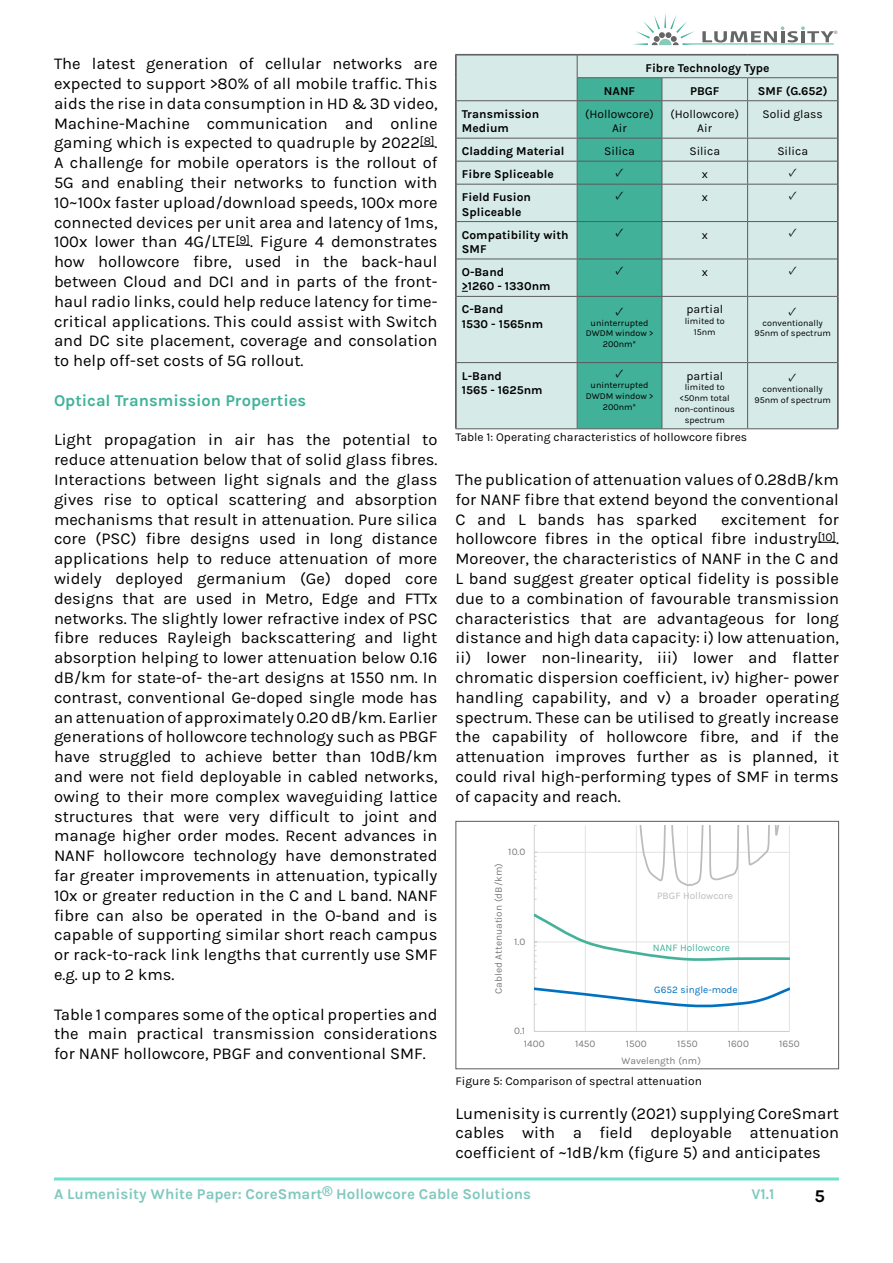
<style>
.page{position:relative;width:893px;height:1263px;background:#fff}
.page>*{position:absolute;margin:0;border:0;box-sizing:border-box;transform-origin:0 0}
.t1{font:700 18px "Karla";color:#000}
.t2{font:16.5px/19.8px "Karla";color:#000;text-align:justify}
.t3{font:700 16.5px "Karla";color:#41b299}
.t4{font:700 15px "Karla";color:#80c8c0}
.t5{font:700 12px/14.4px "Karla";color:#000}
.t6{font:12px/14.4px "Karla";color:#000;text-align:center}
.t7{font:12px "Minion Pro";color:#000}
.t8{font:10.05px "Karla";color:#7b7b7b}
.t9{font:10.05px "Karla";color:#0070c0}
.t10{font:10.05px "Karla";color:#44b299}
.t11{font:10.05px "Karla";color:#bdbcbc}
.t12{font:9px/10.8px "Karla";color:#000;text-align:center}
.t13{font:4.5px "Arial";color:#656665}
</style>
<div class="page">
<hr style="left:54px;top:1177px;width:785px;height:3px;background:#6de1ce">
<svg style="left:633px;top:13px;width:201px;height:32px"></svg>
<svg style="left:420px;top:146px;width:15px;height:1px"></svg>
<svg style="left:236px;top:245px;width:14px;height:1px"></svg>
<svg style="left:818px;top:542px;width:18px;height:1px"></svg>
<svg style="left:455px;top:54px;width:384px;height:375px;background:#b1d7cf"></svg>
<hr style="left:534px;top:852px;width:255px;height:1px;background:#e3e3e3">
<hr style="left:585px;top:825px;width:1px;height:206px;background:#e3e3e3">
<hr style="left:636px;top:825px;width:1px;height:206px;background:#e3e3e3">
<hr style="left:687px;top:825px;width:1px;height:206px;background:#e3e3e3">
<hr style="left:738px;top:825px;width:1px;height:206px;background:#e3e3e3">
<hr style="left:789px;top:825px;width:1px;height:206px;background:#e3e3e3">
<hr style="left:534px;top:825px;width:1px;height:206px;background:#d0d0d0">
<svg style="left:535px;top:852px;width:2px;height:21px"></svg>
<hr style="left:534px;top:1031px;width:255px;height:1px;background:#d0d0d0">
<svg style="left:534px;top:913px;width:256px;height:56px"></svg>
<svg style="left:534px;top:987px;width:256px;height:21px"></svg>
<svg style="left:639px;top:825px;width:101px;height:62px"></svg>
<svg style="left:746px;top:825px;width:33px;height:41px"></svg>
<div style="left:455px;top:821px;width:384px;height:248px;border:1px solid #5b5a5c"></div>
<p class="t2" style="left:54px;top:54px;width:385px">The latest generation of cellular networks are expected to support &gt;80% of all mobile traffic. This aids the rise in data consumption in HD &amp; 3D video, Machine-Machine communication and online gaming which is expected to quadruple by 2022<sup>[8]</sup>.<br>A challenge for mobile operators is the rollout of 5G and enabling their networks to function with 10~100x faster upload/download speeds, 100x more connected devices per unit area and latency of 1ms, 100x lower than 4G/LTE<sup>[9]</sup>. Figure 4 demonstrates how hollowcore fibre, used in the back-haul between Cloud and DCI and in parts of the front&shy;haul radio links, could help reduce latency for time&shy;critical applications. This could assist with Switch and DC site placement, coverage and consolation to help off-set costs of 5G rollout.</p>
<p class="t3" style="left:54px;top:391px;width:254px">Optical Transmission Properties</p>
<p class="t2" style="left:54px;top:430px;width:385px">Light propagation in air has the potential to reduce attenuation below that of solid glass fibres.<br>Interactions between light signals and the glass gives rise to optical scattering and absorption mechanisms that result in attenuation. Pure silica core (PSC) fibre designs used in long distance applications help to reduce attenuation of more widely deployed germanium (Ge) doped core designs that are used in Metro, Edge and FTTx networks. The slightly lower refractive index of PSC fibre reduces Rayleigh backscattering and light absorption helping to lower attenuation below 0.16 dB/km for state-of- the-art designs at 1550 nm. In contrast, conventional Ge-doped single mode has an attenuation of approximately 0.20 dB/km. Earlier generations of hollowcore technology such as PBGF have struggled to achieve better than 10dB/km and were not field deployable in cabled networks, owing to their more complex waveguiding lattice structures that were very difficult to joint and manage higher order modes. Recent advances in NANF hollowcore technology have demonstrated far greater improvements in attenuation, typically 10x or greater reduction in the C and L band. NANF fibre can also be operated in the O-band and is capable of supporting similar short reach campus or rack-to-rack link lengths that currently use SMF e.g. up to 2 kms.</p>
<p class="t2" style="left:54px;top:1004px;width:385px">Table 1 compares some of the optical properties and the main practical transmission considerations for NANF hollowcore, PBGF and conventional SMF.</p>
<p class="t5" style="left:645px;top:61px;width:126px">Fibre Technology Type</p>
<p class="t13" style="left:834px;top:30px;width:5px">®</p>
<p class="t5" style="left:604px;top:84px;width:33px">NANF</p>
<p class="t5" style="left:690px;top:84px;width:31px">PBGF</p>
<p class="t5" style="left:758px;top:84px;width:71px">SMF (G.652)</p>
<p class="t5" style="left:462px;top:107px;width:79px">Transmission<br>Medium</p>
<p class="t6" style="left:585px;top:107px;width:70px">(Hollowcore)<br>Air</p>
<p class="t6" style="left:670px;top:107px;width:70px">(Hollowcore)<br>Air</p>
<p class="t6" style="left:763px;top:107px;width:62px">Solid glass</p>
<p class="t5" style="left:462px;top:144px;width:104px">Cladding Material</p>
<p class="t6" style="left:604px;top:144px;width:32px">Silica</p>
<p class="t6" style="left:689px;top:144px;width:32px">Silica</p>
<p class="t6" style="left:777px;top:144px;width:32px">Silica</p>
<p class="t5" style="left:462px;top:167px;width:93px">Fibre Spliceable</p>
<p class="t7" style="left:615px;top:164px;width:10px">✓</p>
<p class="t6" style="left:702px;top:167px;width:8px">x</p>
<p class="t7" style="left:789px;top:164px;width:10px">✓</p>
<p class="t5" style="left:462px;top:190px;width:71px">Field Fusion<br>Spliceable</p>
<p class="t7" style="left:615px;top:187px;width:10px">✓</p>
<p class="t6" style="left:702px;top:190px;width:8px">x</p>
<p class="t7" style="left:789px;top:187px;width:10px">✓</p>
<p class="t5" style="left:462px;top:227px;width:108px">Compatibility with<br>SMF</p>
<p class="t7" style="left:615px;top:224px;width:10px">✓</p>
<p class="t6" style="left:702px;top:228px;width:8px">x</p>
<p class="t7" style="left:789px;top:224px;width:10px">✓</p>
<p class="t5" style="left:462px;top:265px;width:90px">O-Band<br>&gt;1260 - 1330nm</p>
<p class="t7" style="left:615px;top:262px;width:10px">✓</p>
<p class="t6" style="left:702px;top:265px;width:8px">x</p>
<p class="t7" style="left:789px;top:262px;width:10px">✓</p>
<p class="t5" style="left:462px;top:302px;width:83px">C-Band<br>1530 - 1565nm</p>
<p class="t7" style="left:615px;top:303px;width:10px">✓</p>
<p class="t6" style="left:686px;top:302px;width:38px">partial</p>
<p class="t12" style="left:685px;top:316px;width:42px">limited to<br>15nm</p>
<p class="t7" style="left:789px;top:303px;width:10px">✓</p>
<p class="t12" style="left:754px;top:317px;width:78px">conventionally<br>95nm of spectrum</p>
<p class="t12" style="left:586px;top:317px;width:69px">uninterrupted<br>DWDM window &gt;<br>200nm*</p>
<p class="t5" style="left:462px;top:368px;width:82px">L-Band<br>1565 - 1625nm</p>
<p class="t7" style="left:615px;top:365px;width:10px">✓</p>
<p class="t12" style="left:586px;top:380px;width:69px">uninterrupted<br>DWDM window &gt;<br>200nm*</p>
<p class="t6" style="left:686px;top:369px;width:38px">partial</p>
<p class="t12" style="left:674px;top:382px;width:62px">limited to &lt;50nm total non-continous spectrum</p>
<p class="t6" style="left:455px;top:430px;width:293px">Table 1: Operating characteristics of hollowcore fibres</p>
<p class="t7" style="left:789px;top:369px;width:10px">✓</p>
<p class="t12" style="left:754px;top:383px;width:78px">conventionally<br>95nm of spectrum</p>
<p class="t2" style="left:455px;top:470px;width:385px">The publication of attenuation values of 0.28dB/km for NANF fibre that extend beyond the conventional C and L bands has sparked</p>
<p class="t2" style="left:455px;top:509px;width:385px;text-indent:266px">excitement for hollowcore fibres in the optical fibre industry<sup>[10]</sup>.<br>Moreover, the characteristics of NANF in the C and L band suggest greater optical fidelity is possible due to a combination of favourable transmission characteristics that are advantageous for long distance and high data capacity: i) low attenuation, ii) lower non-linearity, iii) lower and flatter chromatic dispersion coefficient, iv) higher- power handling capability, and v) a broader operating spectrum. These can be utilised to greatly increase the capability of hollowcore fibre, and if the attenuation improves further as is planned, it could rival high-performing types of SMF in terms of capacity and reach.</p>
<p class="t8" style="left:508px;top:846px;width:19px">10.0</p>
<p class="t8" style="left:493px;top:994px;width:132px;rotate:-90deg">Cabled Attenuation (dB/km)</p>
<p class="t8" style="left:514px;top:936px;width:13px">1.0</p>
<p class="t8" style="left:514px;top:1025px;width:13px">0.1</p>
<p class="t11" style="left:657px;top:890px;width:77px">PBGF Hollowcore</p>
<p class="t10" style="left:653px;top:942px;width:79px">NANF Hollowcore</p>
<p class="t9" style="left:654px;top:984px;width:85px">G652 single-mode</p>
<p class="t8" style="left:524px;top:1038px;width:22px">1400</p>
<p class="t8" style="left:575px;top:1038px;width:22px">1450</p>
<p class="t8" style="left:626px;top:1038px;width:22px">1500</p>
<p class="t8" style="left:677px;top:1038px;width:22px">1550</p>
<p class="t8" style="left:728px;top:1038px;width:22px">1600</p>
<p class="t8" style="left:779px;top:1038px;width:22px">1650</p>
<p class="t8" style="left:622px;top:1055px;width:81px">Wavelength (nm)</p>
<p class="t6" style="left:455px;top:1074px;width:248px">Figure 5: Comparison of spectral attenuation</p>
<p class="t2" style="left:455px;top:1103px;width:385px">Lumenisity is currently (2021) supplying CoreSmart cables with a field deployable attenuation coefficient of ~1dB/km (figure 5) and anticipates</p>
<p class="t4" style="left:54px;top:1186px;width:479px">A Lumenisity White Paper: CoreSmart<sup>®</sup> Hollowcore Cable Solutions</p>
<p class="t4" style="left:751px;top:1186px;width:25px">V1.1</p>
<p class="t1" style="left:814px;top:1186px;width:12px">5</p>
</div>
